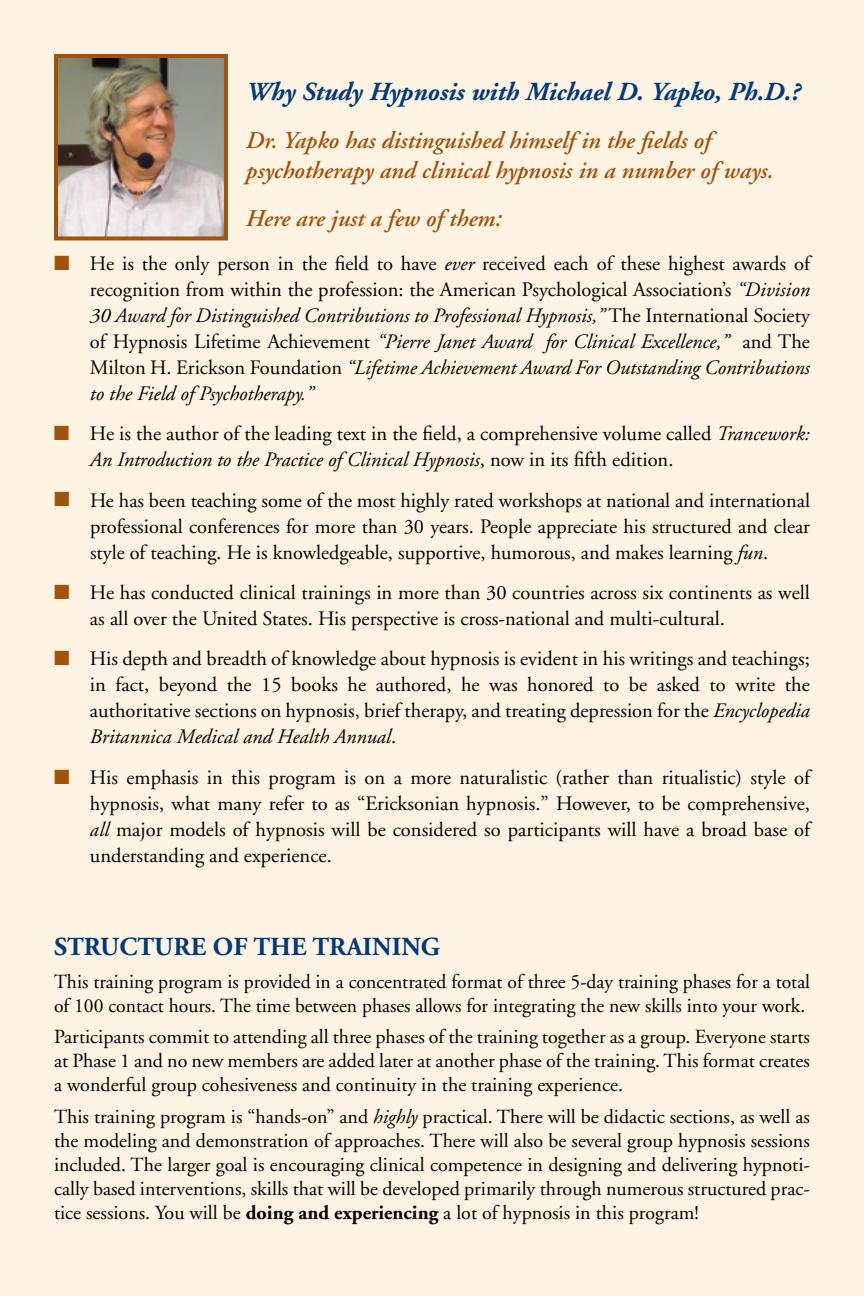
<style>
.page{position:relative;width:864px;height:1296px;background:#fff4e3}
.page>*{position:absolute;margin:0;border:0;box-sizing:border-box;transform-origin:0 0}
.t1{font:italic 700 26px "Adobe Garamond";color:#00397a}
.t2{font:700 26px "Adobe Garamond";color:#00397a}
.t3{font:italic 600 24px/30px "Adobe Garamond";color:#a1530a}
.t4{font:20.4px/26px "Adobe Garamond";color:#000;text-align:justify}
.t5{font:20px/24px "Adobe Garamond";color:#000;text-align:justify}
.s1{color:#a1530a}
.s2{font-style:italic}
.s3{font-weight:700}
</style>
<div class="page">
<img style="left:59px;top:59px;width:164px;height:176px">
<div style="left:54px;top:54px;width:174px;height:186px;border:4px solid #a1530a"></div>
<p class="t1" style="left:246px;top:77px;width:556px">Why Study Hypnosis with Michael D. Yapko, Ph.D.?</p>
<p class="t3" style="left:246px;top:126px;width:529px">Dr. Yapko has distinguished himself in the fields of psychotherapy and clinical hypnosis in a number of ways.</p>
<p class="t3" style="left:246px;top:204px;width:257px">Here are just a few of them:</p>
<p class="t4" style="left:90px;top:251px;width:722px;text-indent:-36px"><span class="s1">■</span> He is the only person in the field to have <span class="s2">ever</span> received each of these highest awards of recognition from within the profession: the American Psychological Association’s <span class="s2">“Division 30 Award for Distinguished Contributions to Professional Hypnosis,”</span> The International Society of Hypnosis Lifetime Achievement <span class="s2">“Pierre Janet Award for Clinical Excellence,”</span> and The Milton H. Erickson Foundation <span class="s2">“Lifetime Achievement Award For Outstanding Contributions to the Field of Psychotherapy.”</span></p>
<p class="t4" style="left:90px;top:421px;width:722px;text-indent:-36px"><span class="s1">■</span> He is the author of the leading text in the field, a comprehensive volume called <span class="s2">Trancework:<br>An Introduction to the Practice of Clinical Hypnosis</span>, now in its fifth edition.</p>
<p class="t4" style="left:90px;top:488px;width:722px;text-indent:-36px"><span class="s1">■</span> He has been teaching some of the most highly rated workshops at national and international professional conferences for more than 30 years. People appreciate his structured and clear style of teaching. He is knowledgeable, supportive, humorous, and makes learning <span class="s2">fun</span>.</p>
<p class="t4" style="left:90px;top:580px;width:721px;text-indent:-36px"><span class="s1">■</span> He has conducted clinical trainings in more than 30 countries across six continents as well as all over the United States. His perspective is cross-national and multi-cultural.</p>
<p class="t4" style="left:90px;top:646px;width:722px;text-indent:-36px"><span class="s1">■</span> His depth and breadth of knowledge about hypnosis is evident in his writings and teachings; in fact, beyond the 15 books he authored, he was honored to be asked to write the authoritative sections on hypnosis, brief therapy, and treating depression for the <span class="s2">Encyclopedia Britannica Medical and Health Annual</span>.</p>
<p class="t4" style="left:90px;top:765px;width:722px;text-indent:-36px"><span class="s1">■</span> His emphasis in this program is on a more naturalistic (rather than ritualistic) style of hypnosis, what many refer to as “Ericksonian hypnosis.” However, to be comprehensive, <span class="s2">all</span> major models of hypnosis will be considered so participants will have a broad base of understanding and experience.</p>
<p class="t2" style="left:54px;top:933px;width:387px">STRUCTURE OF THE TRAINING</p>
<p class="t5" style="left:54px;top:970px;width:758px">This training program is provided in a concentrated format of three 5-day training phases for a total of 100 contact hours. The time between phases allows for integrating the new skills into your work.</p>
<p class="t5" style="left:54px;top:1026px;width:758px">Participants commit to attending all three phases of the training together as a group. Everyone starts at Phase 1 and no new members are added later at another phase of the training. This format creates a wonderful group cohesiveness and continuity in the training experience.</p>
<p class="t5" style="left:54px;top:1105px;width:757px">This training program is “hands-on” and <span class="s2">highly</span> practical. There will be didactic sections, as well as the modeling and demonstration of approaches. There will also be several group hypnosis sessions included. The larger goal is encouraging clinical competence in designing and delivering hypnoti&shy;cally based interventions, skills that will be developed primarily through numerous structured prac&shy;tice sessions. You will be <span class="s3">doing and experiencing</span> a lot of hypnosis in this program!</p>
</div>
